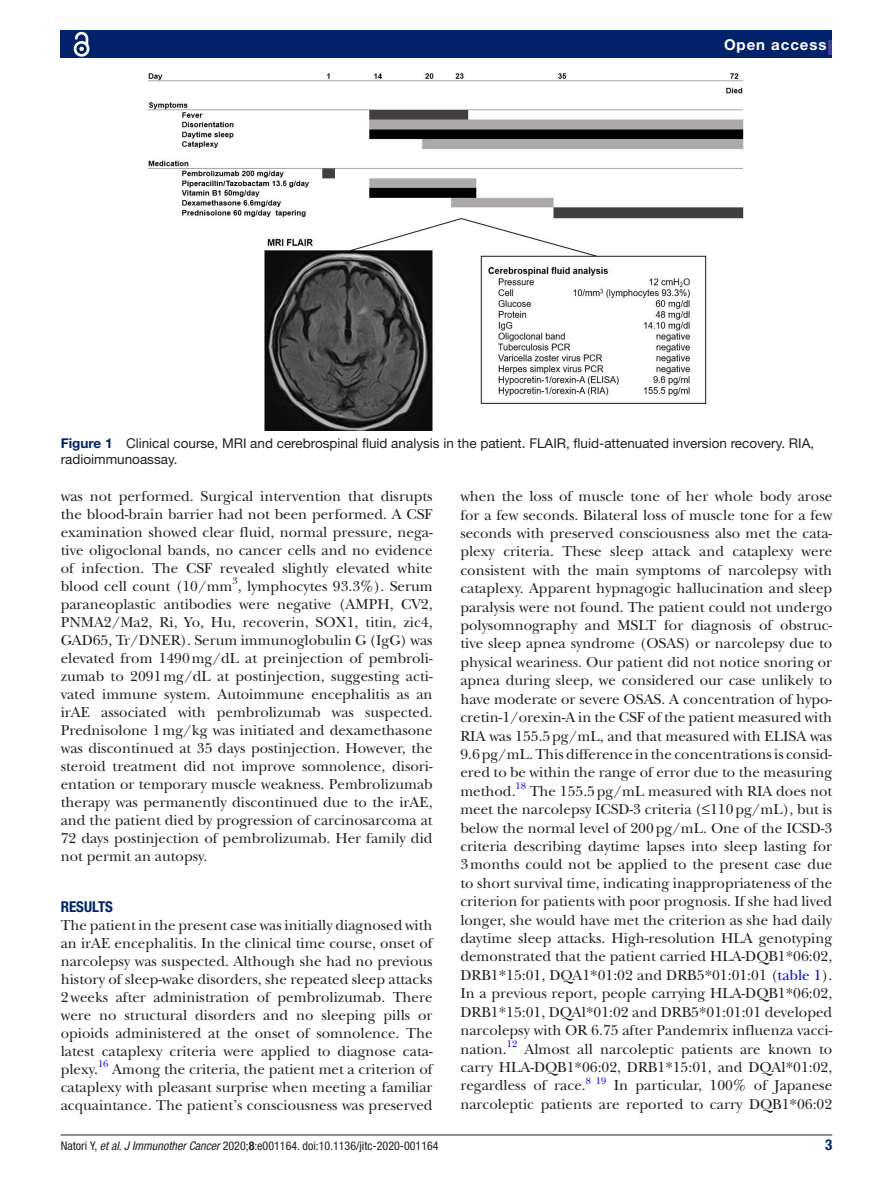
<style>
.page{position:relative;width:893px;height:1191px;background:#fff}
.page>*{position:absolute;margin:0;border:0;box-sizing:border-box;transform-origin:0 0}
.t1{font:15px/18.5px "New Baskerville";color:#231f20;text-align:justify}
.t2{font:700 15px "Helvetica Neue LT Std";letter-spacing:.065em;color:#fff}
.t3{font:700 condensed 15px "Helvetica Neue LT Std";color:#00226b}
.t4{font:13.5px/16.2px "Helvetica Neue LT Std";color:#231f20}
.t5{font:condensed 12px "Helvetica Neue LT Std";color:#231f20}
.t6{font:9.9px "New Baskerville";color:#00f}
.t7{font:9.9px "New Baskerville";color:#231f20}
.s1{font-weight:700;color:#00226b}
.s2{color:#00f}
.s3{font-style:italic}
.s4{font-weight:700}
</style>
<div class="page">
<hr style="left:61px;top:1134px;width:771px;height:1px;background:#231f20">
<div style="left:61px;top:31px;width:771px;height:27px;background:#00226b"></div>
<hr style="left:828px;top:40px;width:4px;height:15px;background:#414099">
<svg style="left:73px;top:31px;width:17px;height:26px"></svg>
<img style="left:149px;top:73px;width:595px;height:357px">
<p class="t2" style="left:724px;top:35px;width:104px">Open access</p>
<p class="t4" style="left:61px;top:434px;width:755px"><span class="s1">Figure 1</span> Clinical course, MRI and cerebrospinal fluid analysis in the patient. FLAIR, fluid-attenuated inversion recovery. RIA, radioimmunoassay.</p>
<p class="t1" style="left:61px;top:487px;width:373px;line-height:18px">was not performed. Surgical intervention that disrupts the blood-brain barrier had not been performed. A CSF examination showed clear fluid, normal pressure, nega&shy;tive oligoclonal bands, no cancer cells and no evidence of infection. The CSF revealed slightly elevated white blood cell count (10/mm , lymphocytes 93.3%). Serum</p>
<p class="t7" style="left:233px;top:575px;width:7px">3</p>
<p class="t1" style="left:61px;top:595px;width:373px;line-height:18px">paraneoplastic antibodies were negative (AMPH, CV2, PNMA2/Ma2, Ri, Yo, Hu, recoverin, SOX1, titin, zic4, GAD65, Tr/DNER). Serum immunoglobulin G (IgG) was elevated from 1490mg/dL at preinjection of pembroli&shy;zumab to 2091mg/dL at postinjection, suggesting acti&shy;vated immune system. Autoimmune encephalitis as an irAE associated with pembrolizumab was suspected.<br>Prednisolone 1mg/kg was initiated and dexamethasone was discontinued at 35 days postinjection. However, the steroid treatment did not improve somnolence, disori&shy;entation or temporary muscle weakness. Pembrolizumab therapy was permanently discontinued due to the irAE, and the patient died by progression of carcinosarcoma at 72 days postinjection of pembrolizumab. Her family did not permit an autopsy.</p>
<p class="t3" style="left:61px;top:897px;width:54px">RESULTS</p>
<p class="t1" style="left:61px;top:916px;width:373px;line-height:18px">The patient in the present case was initially diagnosed with an irAE encephalitis. In the clinical time course, onset of narcolepsy was suspected. Although she had no previous history of sleep-wake disorders, she repeated sleep attacks 2weeks after administration of pembrolizumab. There were no structural disorders and no sleeping pills or opioids administered at the onset of somnolence. The latest cataplexy criteria were applied to diagnose cata&shy;plexy.</p>
<p class="t6" style="left:98px;top:1058px;width:12px">16</p>
<p class="t1" style="left:61px;top:1060px;width:373px;line-height:18px;text-indent:51px">Among the criteria, the patient met a criterion of cataplexy with pleasant surprise when meeting a familiar acquaintance. The patient’s consciousness was preserved</p>
<p class="t1" style="left:460px;top:487px;width:373px">when the loss of muscle tone of her whole body arose for a few seconds. Bilateral loss of muscle tone for a few seconds with preserved consciousness also met the cata&shy;plexy criteria. These sleep attack and cataplexy were consistent with the main symptoms of narcolepsy with cataplexy. Apparent hypnagogic hallucination and sleep paralysis were not found. The patient could not undergo polysomnography and MSLT for diagnosis of obstruc&shy;tive sleep apnea syndrome (OSAS) or narcolepsy due to physical weariness. Our patient did not notice snoring or apnea during sleep, we considered our case unlikely to have moderate or severe OSAS. A concentration of hypo&shy;cretin-1/orexin-A in the CSF of the patient measured with RIA was 155.5pg/mL, and that measured with ELISA was 9.6pg/mL. This difference in the concentrations is consid&shy;ered to be within the range of error due to the measuring method.</p>
<p class="t6" style="left:516px;top:780px;width:12px">18</p>
<p class="t1" style="left:460px;top:782px;width:373px;text-indent:69px">The 155.5pg/mL measured with RIA does not meet the narcolepsy ICSD-3 criteria (≤110pg/mL), but is below the normal level of 200pg/mL. One of the ICSD-3 criteria describing daytime lapses into sleep lasting for 3months could not be applied to the present case due to short survival time, indicating inappropriateness of the criterion for patients with poor prognosis. If she had lived longer, she would have met the criterion as she had daily daytime sleep attacks. High-resolution HLA genotyping demonstrated that the patient carried HLA-DQB1*06:02, DRB1*15:01, DQA1*01:02 and DRB5*01:01:01 (<span class="s2">table 1</span>).<br>In a previous report, people carrying HLA-DQB1*06:02, DRB1*15:01, DQAl*01:02 and DRB5*01:01:01 developed narcolepsy with OR 6.75 after Pandemrix influenza vacci&shy;nation.</p>
<p class="t6" style="left:507px;top:1037px;width:12px">12</p>
<p class="t1" style="left:460px;top:1039px;width:373px;text-indent:64px">Almost all narcoleptic patients are known to carry HLA-DQB1*06:02, DRB1*15:01, and DQAl*01:02, regardless of race.</p>
<p class="t6" style="left:586px;top:1074px;width:22px">8 19</p>
<p class="t1" style="left:460px;top:1076px;width:373px;text-align:right">In particular, 100% of Japanese<br>narcoleptic patients are reported to carry DQB1*06:02</p>
<p class="t5" style="left:61px;top:1138px;width:379px">Natori Y, <span class="s3">et al</span>. <span class="s3">J Immunother Cancer</span> 2020;<span class="s4">8</span>:e001164. doi:10.1136/jitc-2020-001164</p>
<p class="t3" style="left:825px;top:1135px;width:9px">3</p>
</div>
